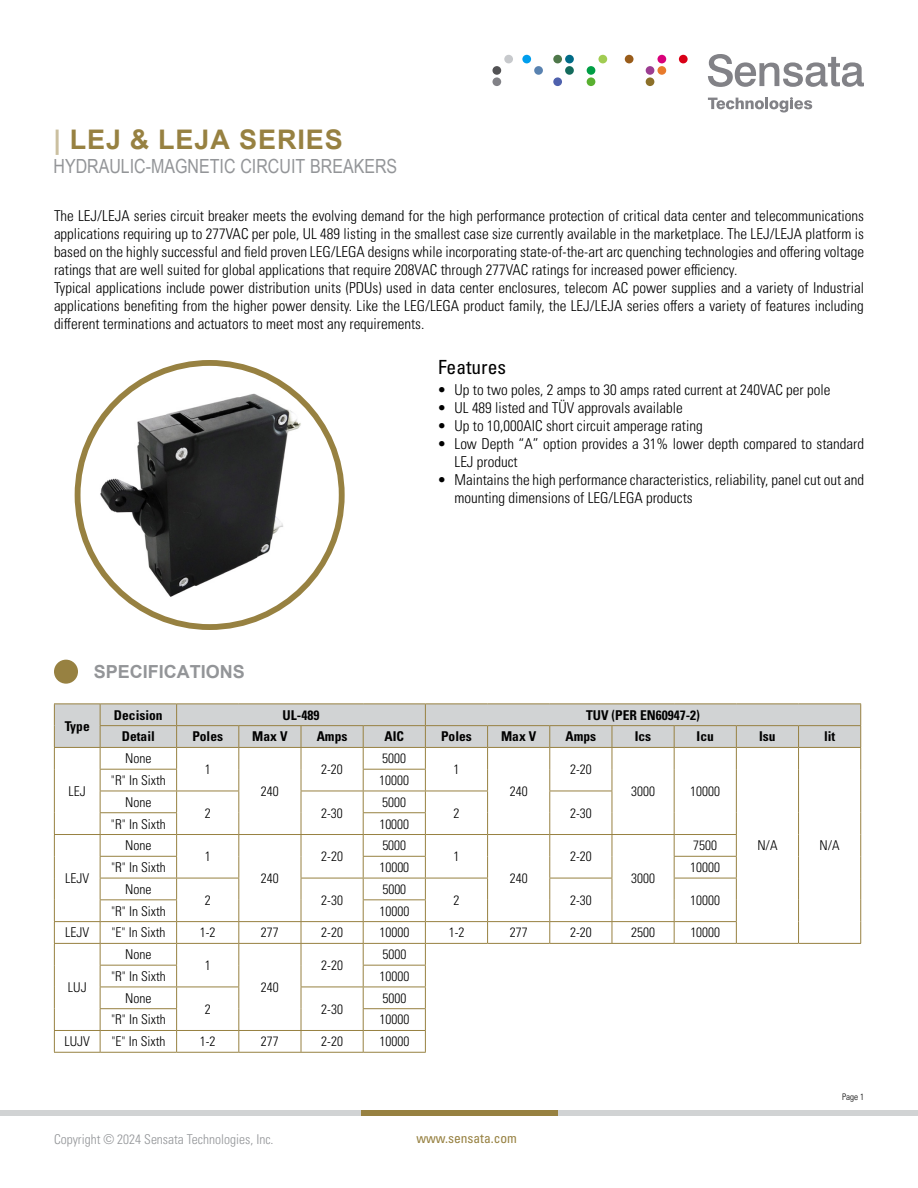
<style>
.page{position:relative;width:918px;height:1188px;background:#fff}
.page>*{position:absolute;margin:0;border:0;box-sizing:border-box;transform-origin:0 0}
.t1{font:700 27px "Arial";letter-spacing:.035em;color:#978141}
.t2{font:19.5px "Arial Narrow";color:#939598}
.t3{font:condensed 19.5px "Univers LT Pro";color:#000}
.t4{font:700 18px "Arial";color:#939598}
.t5{font:300 condensed 15px/18px "Univers LT Pro";color:#000}
.t6{font:300 condensed 13.5px "Univers LT Pro";color:#000}
.t7{font:700 condensed 13.5px "Univers LT Pro";color:#000}
.t8{font:300 condensed 13.5px "Univers LT Pro";color:#939598}
.t9{font:condensed 13.5px "Univers LT Pro";color:#978141}
.t10{font:300 condensed 9px "Univers LT Pro";color:#000}
.s1{color:#cbc0a0}
</style>
<div class="page">
<svg style="left:708px;top:54px;width:156px;height:33px"></svg>
<svg style="left:708px;top:97px;width:104px;height:15px"></svg>
<div style="left:492px;top:77px;width:9px;height:9px;background:#828287;border-radius:50%"></div>
<div style="left:522px;top:55px;width:9px;height:8px;background:#009eed;border-radius:50%"></div>
<div style="left:534px;top:66px;width:9px;height:9px;background:#5982b0;border-radius:50%"></div>
<div style="left:553px;top:55px;width:9px;height:8px;background:#4f784a;border-radius:50%"></div>
<div style="left:565px;top:55px;width:9px;height:8px;background:#006b87;border-radius:50%"></div>
<div style="left:565px;top:66px;width:9px;height:9px;background:#146b5c;border-radius:50%"></div>
<div style="left:553px;top:77px;width:9px;height:9px;background:#4f61ad;border-radius:50%"></div>
<div style="left:598px;top:55px;width:9px;height:8px;background:#a1cc52;border-radius:50%"></div>
<div style="left:587px;top:66px;width:8px;height:9px;background:#009e45;border-radius:50%"></div>
<div style="left:587px;top:77px;width:8px;height:9px;background:#59b030;border-radius:50%"></div>
<div style="left:657px;top:55px;width:9px;height:8px;background:#d9007a;border-radius:50%"></div>
<div style="left:646px;top:66px;width:8px;height:9px;background:#9c3d91;border-radius:50%"></div>
<div style="left:657px;top:66px;width:9px;height:9px;background:#e87a2b;border-radius:50%"></div>
<div style="left:646px;top:77px;width:8px;height:9px;background:#8c7029;border-radius:50%"></div>
<div style="left:679px;top:55px;width:9px;height:8px;background:#d90017;border-radius:50%"></div>
<div style="left:504px;top:55px;width:9px;height:8px;background:#c7c9cc;border-radius:50%"></div>
<div style="left:492px;top:66px;width:9px;height:9px;background:#525254;border-radius:50%"></div>
<div style="left:625px;top:55px;width:9px;height:8px;background:#995c1a;border-radius:50%"></div>
<div style="left:0;top:1110px;width:918px;height:6px;background:#d1d3d4"></div>
<div style="left:361px;top:1110px;width:197px;height:6px;background:#978141"></div>
<img style="left:89px;top:384px;width:223px;height:222px">
<div style="left:75px;top:360px;width:270px;height:270px;border:6px solid #978141;border-radius:50%"></div>
<div style="left:54px;top:660px;width:24px;height:24px;background:#978141;border-radius:50%"></div>
<hr style="left:177px;top:1052px;width:62px;height:1px;background:#978141">
<hr style="left:301px;top:1052px;width:62px;height:1px;background:#978141">
<hr style="left:54px;top:1052px;width:46px;height:1px;background:#978141">
<hr style="left:100px;top:1052px;width:77px;height:1px;background:#978141">
<hr style="left:239px;top:1052px;width:62px;height:1px;background:#978141">
<svg style="left:54px;top:704px;width:807px;height:348px"></svg>
<hr style="left:363px;top:1052px;width:63px;height:1px;background:#978141">
<h1 class="t1" style="left:53px;top:121px;width:291px"><span class="s1">|</span> LEJ &amp; LEJA SERIES</h1>
<h2 class="t2" style="left:53px;top:152px;width:345px">HYDRAULIC-MAGNETIC CIRCUIT BREAKERS</h2>
<p class="t5" style="left:54px;top:206px;width:812px">The LEJ/LEJA series circuit breaker meets the evolving demand for the high performance protection of critical data center and telecommunications applications requiring up to 277VAC per pole, UL 489 listing in the smallest case size currently available in the marketplace. The LEJ/LEJA platform is based on the highly successful and field proven LEG/LEGA designs while incorporating state-of-the-art arc quenching technologies and offering voltage ratings that are well suited for global applications that require 208VAC through 277VAC ratings for increased power efficiency.<br>Typical applications include power distribution units (PDUs) used in data center enclosures, telecom AC power supplies and a variety of Industrial applications benefiting from the higher power density. Like the LEG/LEGA product family, the LEJ/LEJA series offers a variety of features including different terminations and actuators to meet most any requirements.</p>
<h2 class="t3" style="left:438px;top:355px;width:70px">Features</h2>
<p class="t4" style="left:94px;top:659px;width:153px">SPECIFICATIONS</p>
<p class="t5" style="left:438px;top:380px;width:394px">• Up to two poles, 2 amps to 30 amps rated current at 240VAC per pole</p>
<p class="t5" style="left:438px;top:398px;width:246px">• UL 489 listed and TÜV approvals available</p>
<p class="t5" style="left:438px;top:416px;width:266px">• Up to 10,000AIC short circuit amperage rating</p>
<p class="t5" style="left:454px;top:434px;width:411px;text-indent:-16px">• Low Depth “A” option provides a 31% lower depth compared to standard<br>LEJ product</p>
<p class="t5" style="left:454px;top:470px;width:411px;text-indent:-16px">• Maintains the high performance characteristics, reliability, panel cut out and mounting dimensions of LEG/LEGA products</p>
<p class="t7" style="left:65px;top:717px;width:27px">Type</p>
<p class="t6" style="left:69px;top:782px;width:19px">LEJ</p>
<p class="t6" style="left:65px;top:869px;width:25px">LEJV</p>
<p class="t7" style="left:114px;top:707px;width:50px">Decision</p>
<p class="t7" style="left:283px;top:707px;width:38px">UL-489</p>
<p class="t7" style="left:586px;top:707px;width:115px">TUV (PER EN60947-2)</p>
<p class="t7" style="left:122px;top:728px;width:35px">Detail</p>
<p class="t7" style="left:192px;top:728px;width:32px">Poles</p>
<p class="t7" style="left:252px;top:728px;width:37px">Max V</p>
<p class="t7" style="left:317px;top:728px;width:32px">Amps</p>
<p class="t7" style="left:385px;top:728px;width:21px">AIC</p>
<p class="t7" style="left:441px;top:728px;width:32px">Poles</p>
<p class="t7" style="left:501px;top:728px;width:37px">Max V</p>
<p class="t7" style="left:565px;top:728px;width:32px">Amps</p>
<p class="t7" style="left:635px;top:728px;width:18px">Ics</p>
<p class="t7" style="left:697px;top:728px;width:19px">Icu</p>
<p class="t7" style="left:759px;top:728px;width:18px">Isu</p>
<p class="t7" style="left:824px;top:728px;width:13px">lit</p>
<p class="t6" style="left:125px;top:749px;width:28px">None</p>
<p class="t6" style="left:382px;top:749px;width:25px">5000</p>
<p class="t6" style="left:321px;top:760px;width:23px">2-20</p>
<p class="t6" style="left:205px;top:760px;width:7px">1</p>
<p class="t6" style="left:111px;top:771px;width:56px">"R" In Sixth</p>
<p class="t6" style="left:379px;top:771px;width:31px">10000</p>
<p class="t6" style="left:125px;top:793px;width:28px">None</p>
<p class="t6" style="left:205px;top:804px;width:7px">2</p>
<p class="t6" style="left:321px;top:804px;width:23px">2-30</p>
<p class="t6" style="left:261px;top:782px;width:19px">240</p>
<p class="t6" style="left:382px;top:793px;width:25px">5000</p>
<p class="t6" style="left:111px;top:815px;width:56px">"R" In Sixth</p>
<p class="t6" style="left:379px;top:815px;width:31px">10000</p>
<p class="t6" style="left:453px;top:760px;width:7px">1</p>
<p class="t6" style="left:510px;top:782px;width:19px">240</p>
<p class="t6" style="left:570px;top:760px;width:23px">2-20</p>
<p class="t6" style="left:454px;top:804px;width:7px">2</p>
<p class="t6" style="left:570px;top:804px;width:23px">2-30</p>
<p class="t6" style="left:631px;top:782px;width:25px">3000</p>
<p class="t6" style="left:690px;top:782px;width:31px">10000</p>
<p class="t6" style="left:125px;top:836px;width:28px">None</p>
<p class="t6" style="left:382px;top:836px;width:25px">5000</p>
<p class="t6" style="left:693px;top:836px;width:25px">7500</p>
<p class="t6" style="left:321px;top:847px;width:23px">2-20</p>
<p class="t6" style="left:570px;top:847px;width:23px">2-20</p>
<p class="t6" style="left:205px;top:847px;width:7px">1</p>
<p class="t6" style="left:454px;top:847px;width:7px">1</p>
<p class="t6" style="left:111px;top:858px;width:56px">"R" In Sixth</p>
<p class="t6" style="left:379px;top:858px;width:31px">10000</p>
<p class="t6" style="left:690px;top:858px;width:31px">10000</p>
<p class="t6" style="left:125px;top:880px;width:28px">None</p>
<p class="t6" style="left:205px;top:891px;width:7px">2</p>
<p class="t6" style="left:321px;top:891px;width:23px">2-30</p>
<p class="t6" style="left:261px;top:869px;width:19px">240</p>
<p class="t6" style="left:510px;top:869px;width:19px">240</p>
<p class="t6" style="left:631px;top:869px;width:25px">3000</p>
<p class="t6" style="left:382px;top:880px;width:25px">5000</p>
<p class="t6" style="left:454px;top:891px;width:7px">2</p>
<p class="t6" style="left:570px;top:891px;width:23px">2-30</p>
<p class="t6" style="left:690px;top:891px;width:31px">10000</p>
<p class="t6" style="left:111px;top:902px;width:56px">"R" In Sixth</p>
<p class="t6" style="left:379px;top:902px;width:31px">10000</p>
<p class="t6" style="left:757px;top:836px;width:22px">N/A</p>
<p class="t6" style="left:820px;top:836px;width:22px">N/A</p>
<p class="t6" style="left:65px;top:923px;width:25px">LEJV</p>
<p class="t6" style="left:111px;top:923px;width:56px">"E" In Sixth</p>
<p class="t6" style="left:200px;top:923px;width:17px">1-2</p>
<p class="t6" style="left:261px;top:923px;width:19px">277</p>
<p class="t6" style="left:321px;top:923px;width:23px">2-20</p>
<p class="t6" style="left:379px;top:923px;width:31px">10000</p>
<p class="t6" style="left:449px;top:923px;width:17px">1-2</p>
<p class="t6" style="left:510px;top:923px;width:19px">277</p>
<p class="t6" style="left:570px;top:923px;width:23px">2-20</p>
<p class="t6" style="left:631px;top:923px;width:25px">2500</p>
<p class="t6" style="left:690px;top:923px;width:31px">10000</p>
<p class="t6" style="left:68px;top:978px;width:20px">LUJ</p>
<p class="t6" style="left:125px;top:945px;width:28px">None</p>
<p class="t6" style="left:382px;top:945px;width:25px">5000</p>
<p class="t6" style="left:321px;top:956px;width:23px">2-20</p>
<p class="t6" style="left:205px;top:956px;width:7px">1</p>
<p class="t6" style="left:111px;top:967px;width:56px">"R" In Sixth</p>
<p class="t6" style="left:379px;top:967px;width:31px">10000</p>
<p class="t6" style="left:125px;top:989px;width:28px">None</p>
<p class="t6" style="left:205px;top:1000px;width:7px">2</p>
<p class="t6" style="left:321px;top:1000px;width:23px">2-30</p>
<p class="t6" style="left:261px;top:978px;width:19px">240</p>
<p class="t6" style="left:382px;top:989px;width:25px">5000</p>
<p class="t6" style="left:111px;top:1011px;width:56px">"R" In Sixth</p>
<p class="t6" style="left:379px;top:1011px;width:31px">10000</p>
<p class="t6" style="left:65px;top:1032px;width:27px">LUJV</p>
<p class="t6" style="left:111px;top:1032px;width:56px">"E" In Sixth</p>
<p class="t6" style="left:200px;top:1032px;width:17px">1-2</p>
<p class="t6" style="left:261px;top:1032px;width:19px">277</p>
<p class="t6" style="left:321px;top:1032px;width:23px">2-20</p>
<p class="t6" style="left:379px;top:1032px;width:31px">10000</p>
<p class="t8" style="left:54px;top:1130px;width:221px">Copyright © 2024 Sensata Technologies, Inc.</p>
<p class="t9" style="left:416px;top:1130px;width:102px">www.sensata.com</p>
<p class="t10" style="left:842px;top:1090px;width:23px">Page 1</p>
</div>
